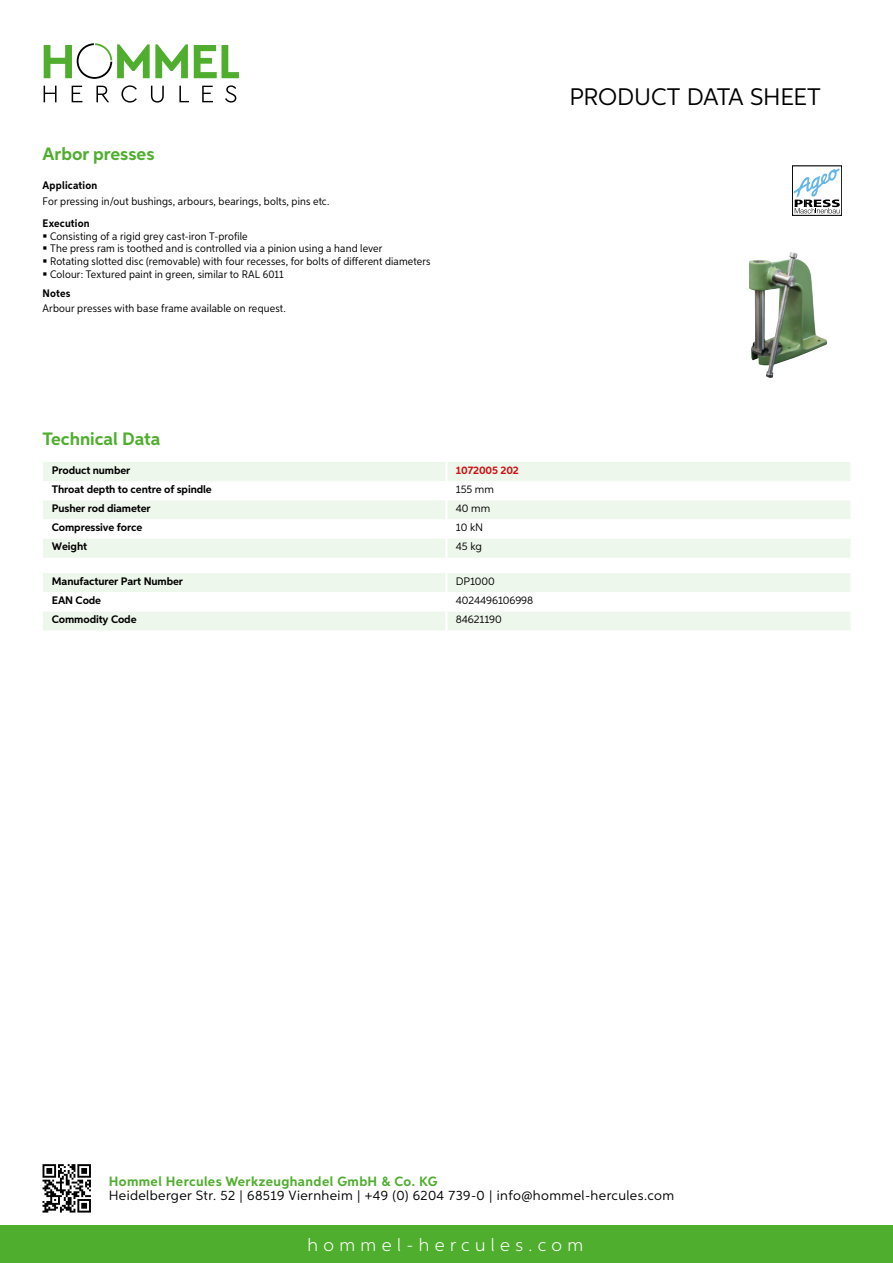
<style>
.page{position:relative;width:893px;height:1263px;background:#fff}
.page>*{position:absolute;margin:0;border:0;box-sizing:border-box;transform-origin:0 0}
.t1{font:24px "Aspira";letter-spacing:-.01em;color:#000}
.t2{font:700 18px "Aspira";color:#50ae2f}
.t3{font:300 18px "Aspira";letter-spacing:.3em;color:#fff}
.t4{font:13.5px "Aspira";letter-spacing:.03em;color:#000}
.t5{font:700 13.5px "Aspira";letter-spacing:.03em;color:#50ae2f}
.t6{font:10.95px/12.8px "Aspira Nar";letter-spacing:.015em;color:#000}
.t7{font:700 10.95px "Aspira";letter-spacing:-.01em;color:#000}
.t8{font:10.95px "Aspira";letter-spacing:-.01em;color:#000}
.t9{font:700 10.95px "Aspira Nar";letter-spacing:.015em;color:#000}
.t10{font:700 10.95px "Aspira";letter-spacing:-.01em;color:#cd1013}
</style>
<div class="page">
<div style="left:0;top:1226px;width:893px;height:37px;background:#50ae2f"></div>
<svg style="left:43px;top:1164px;width:48px;height:48px"></svg>
<svg style="left:194px;top:45px;width:45px;height:33px"></svg>
<svg style="left:44px;top:43px;width:144px;height:36px"></svg>
<svg style="left:44px;top:86px;width:13px;height:16px"></svg>
<svg style="left:72px;top:86px;width:10px;height:16px"></svg>
<svg style="left:96px;top:86px;width:13px;height:16px"></svg>
<svg style="left:121px;top:85px;width:16px;height:18px"></svg>
<svg style="left:151px;top:86px;width:13px;height:17px"></svg>
<svg style="left:179px;top:86px;width:10px;height:16px"></svg>
<svg style="left:202px;top:86px;width:11px;height:16px"></svg>
<svg style="left:225px;top:85px;width:11px;height:18px"></svg>
<div style="left:43px;top:462px;width:807px;height:96px;background:#eef7eb"></div>
<svg style="left:43px;top:481px;width:807px;height:58px"></svg>
<hr style="left:445px;top:462px;width:3px;height:19px;background:#fff">
<hr style="left:445px;top:481px;width:3px;height:19px;background:#fff">
<hr style="left:445px;top:500px;width:3px;height:19px;background:#fff">
<hr style="left:445px;top:519px;width:3px;height:20px;background:#fff">
<hr style="left:445px;top:539px;width:3px;height:19px;background:#fff">
<svg style="left:43px;top:573px;width:807px;height:57px"></svg>
<hr style="left:445px;top:611px;width:3px;height:19px;background:#fff">
<img style="left:749px;top:252px;width:78px;height:126px">
<svg style="left:792px;top:166px;width:50px;height:50px"></svg>
<h2 class="t2" style="left:43px;top:142px;width:114px">Arbor presses</h2>
<p class="t9" style="left:43px;top:179px;width:56px">Application</p>
<p class="t6" style="left:43px;top:194px;width:288px">For pressing in/out bushings, arbours, bearings, bolts, pins etc.</p>
<p class="t9" style="left:43px;top:216px;width:49px">Execution</p>
<p class="t6" style="left:50px;top:229px;width:382px">Consisting of a rigid grey cast-iron T-profile<br>The press ram is toothed and is controlled via a pinion using a hand lever<br>Rotating slotted disc (removable) with four recesses, for bolts of different diameters Colour: Textured paint in green, similar to RAL 6011</p>
<p class="t9" style="left:43px;top:287px;width:29px">Notes</p>
<p class="t6" style="left:43px;top:302px;width:245px">Arbour presses with base frame available on request.</p>
<h1 class="t1" style="left:569px;top:82px;width:253px">Product data sh eet</h1>
<h2 class="t2" style="left:43px;top:428px;width:120px">Technical Data</h2>
<p class="t7" style="left:52px;top:463px;width:80px">Product number</p>
<p class="t10" style="left:456px;top:463px;width:65px">1072005 202</p>
<p class="t7" style="left:52px;top:483px;width:161px">Throat depth to centre of spindle</p>
<p class="t8" style="left:456px;top:483px;width:40px">155 mm</p>
<p class="t7" style="left:52px;top:502px;width:100px">Pusher rod diameter</p>
<p class="t8" style="left:456px;top:502px;width:36px">40 mm</p>
<p class="t7" style="left:52px;top:521px;width:92px">Compressive force</p>
<p class="t8" style="left:456px;top:521px;width:29px">10 kN</p>
<p class="t7" style="left:52px;top:540px;width:37px">Weight</p>
<p class="t8" style="left:456px;top:540px;width:28px">45 kg</p>
<p class="t7" style="left:52px;top:574px;width:133px">Manufacturer Part Number</p>
<p class="t8" style="left:456px;top:575px;width:40px">DP1000</p>
<p class="t7" style="left:52px;top:594px;width:51px">EAN Code</p>
<p class="t8" style="left:456px;top:594px;width:79px">4024496106998</p>
<p class="t7" style="left:52px;top:613px;width:86px">Commodity Code</p>
<p class="t8" style="left:456px;top:613px;width:47px">84621190</p>
<p class="t5" style="left:109px;top:1172px;width:330px">Hommel Hercules Werkzeughandel GmbH &amp; Co. KG</p>
<p class="t4" style="left:109px;top:1187px;width:567px">Heidelberger Str. 52 | 68519 Viernheim | +49 (0) 6204 739-0 | info@hommel-hercules.com</p>
<h2 class="t3" style="left:307px;top:1234px;width:277px">hommel-hercules.com</h2>
</div>
